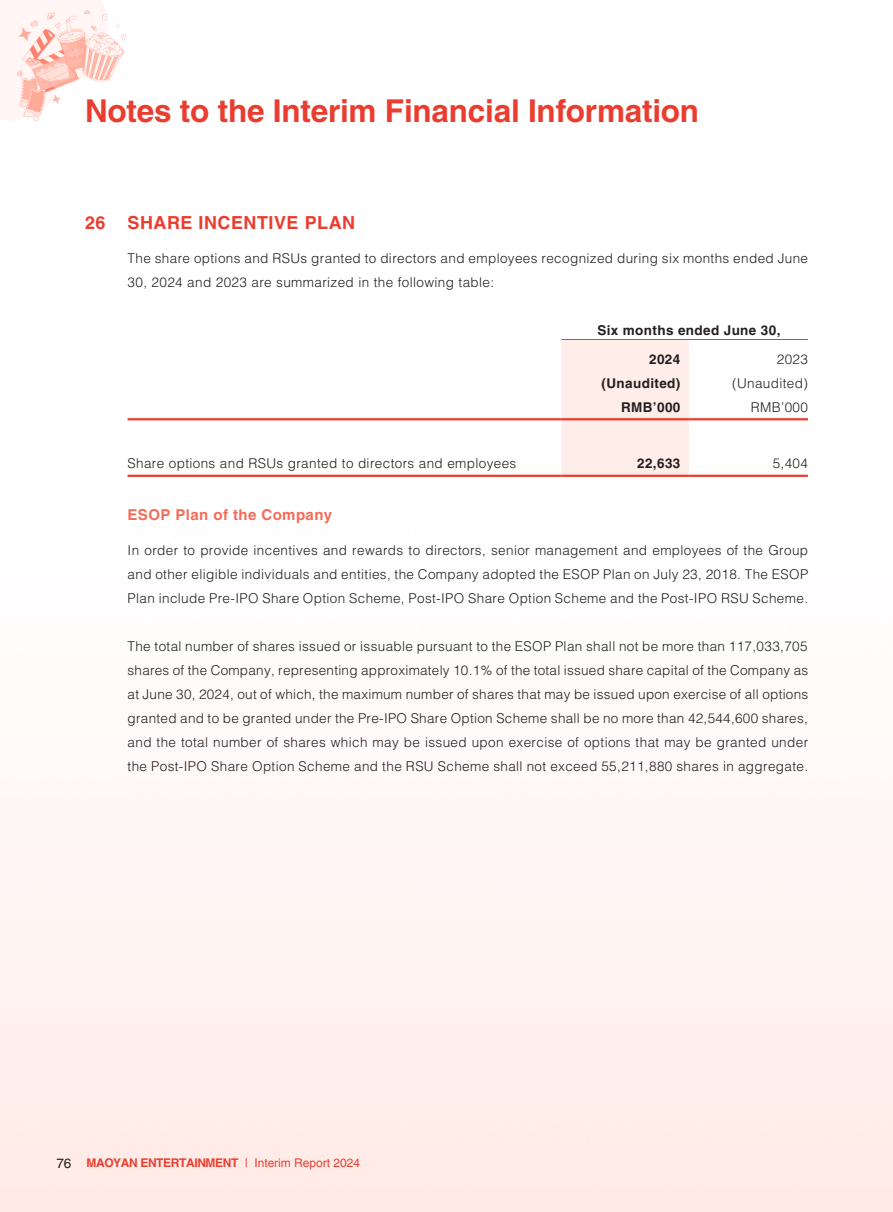
<style>
.page{position:relative;width:893px;height:1212px;background:#fff}
.page>*{position:absolute;margin:0;border:0;box-sizing:border-box;transform-origin:0 0}
.t1{font:700 31.5px "Helvetica LT Std";letter-spacing:-.005em;color:#ea3d2f}
._01_Head1{font:700 18px "Helvetica LT Std";letter-spacing:.03em;color:#ea3d2f}
._02_Head2{font:700 15px "Helvetica LT Std";letter-spacing:.03em;color:#f66b55}
._00_Body{font:300 13.5px/24px "Helvetica LT Std";letter-spacing:.03em;color:#231f20;text-align:justify}
._50_Table{font:300 13.5px "Helvetica LT Std";letter-spacing:.03em;color:#231f20}
._50_Table-2{font:700 13.5px "Helvetica LT Std";letter-spacing:.03em;color:#231f20}
.t2{font:700 12px "Helvetica LT Std";letter-spacing:-.03em;color:#ea3d2f}
.s1{font-weight:400;font-size:13.5px;color:#231f20}
.s2{font-weight:400}
</style>
<div class="page">
<img style="left:0;top:0;width:893px;height:1212px">
<div style="left:561px;top:340px;width:128px;height:135px;background:#ffede9"></div>
<hr style="left:561px;top:339px;width:128px;height:1px;background:#ea3d2f">
<hr style="left:689px;top:339px;width:119px;height:1px;background:#ea3d2f">
<hr style="left:128px;top:418px;width:433px;height:2px;background:#ea3d2f">
<hr style="left:561px;top:418px;width:128px;height:2px;background:#ea3d2f">
<hr style="left:689px;top:418px;width:119px;height:2px;background:#ea3d2f">
<hr style="left:128px;top:475px;width:433px;height:2px;background:#ea3d2f">
<hr style="left:561px;top:475px;width:128px;height:2px;background:#ea3d2f">
<hr style="left:689px;top:475px;width:119px;height:2px;background:#ea3d2f">
<h1 class="t1" style="left:85px;top:91px;width:616px">Notes to the Interim Financial Information</h1>
<p class="_01_Head1" style="left:85px;top:211px;width:272px">26 SHARE INCENTIVE PLAN</p>
<p class="_00_Body" style="left:128px;top:246px;width:682px">The share options and RSUs granted to directors and employees recognized during six months ended June<br>30, 2024 and 2023 are summarized in the following table:</p>
<p class="_50_Table-2" style="left:597px;top:322px;width:185px">Six months ended June 30,</p>
<p class="_50_Table-2" style="left:649px;top:351px;width:33px">2024</p>
<p class="_50_Table" style="left:777px;top:351px;width:33px">2023</p>
<p class="_50_Table-2" style="left:602px;top:375px;width:80px">(Unaudited)</p>
<p class="_50_Table" style="left:732px;top:375px;width:77px">(Unaudited)</p>
<p class="_50_Table-2" style="left:621px;top:399px;width:61px">RMB’000</p>
<p class="_50_Table" style="left:751px;top:399px;width:59px">RMB’000</p>
<p class="_50_Table" style="left:128px;top:455px;width:390px">Share options and RSUs granted to directors and employees</p>
<p class="_50_Table-2" style="left:637px;top:455px;width:45px">22,633</p>
<p class="_50_Table" style="left:773px;top:455px;width:37px">5,404</p>
<p class="_02_Head2" style="left:128px;top:506px;width:206px">ESOP Plan of the Company</p>
<p class="_00_Body" style="left:128px;top:538px;width:682px">In order to provide incentives and rewards to directors, senior management and employees of the Group and other eligible individuals and entities, the Company adopted the ESOP Plan on July 23, 2018. The ESOP Plan include Pre-IPO Share Option Scheme, Post-IPO Share Option Scheme and the Post-IPO RSU Scheme.</p>
<p class="_00_Body" style="left:128px;top:634px;width:682px">The total number of shares issued or issuable pursuant to the ESOP Plan shall not be more than 117,033,705 shares of the Company, representing approximately 10.1% of the total issued share capital of the Company as at June 30, 2024, out of which, the maximum number of shares that may be issued upon exercise of all options granted and to be granted under the Pre-IPO Share Option Scheme shall be no more than 42,544,600 shares, and the total number of shares which may be issued upon exercise of options that may be granted under the Post-IPO Share Option Scheme and the RSU Scheme shall not exceed 55,211,880 shares in aggregate.</p>
<p class="t2" style="left:57px;top:1155px;width:305px"><span class="s1">76</span> MAOYAN ENTERTAINMENT <span class="s2">| Interim Report 2024</span></p>
</div>
